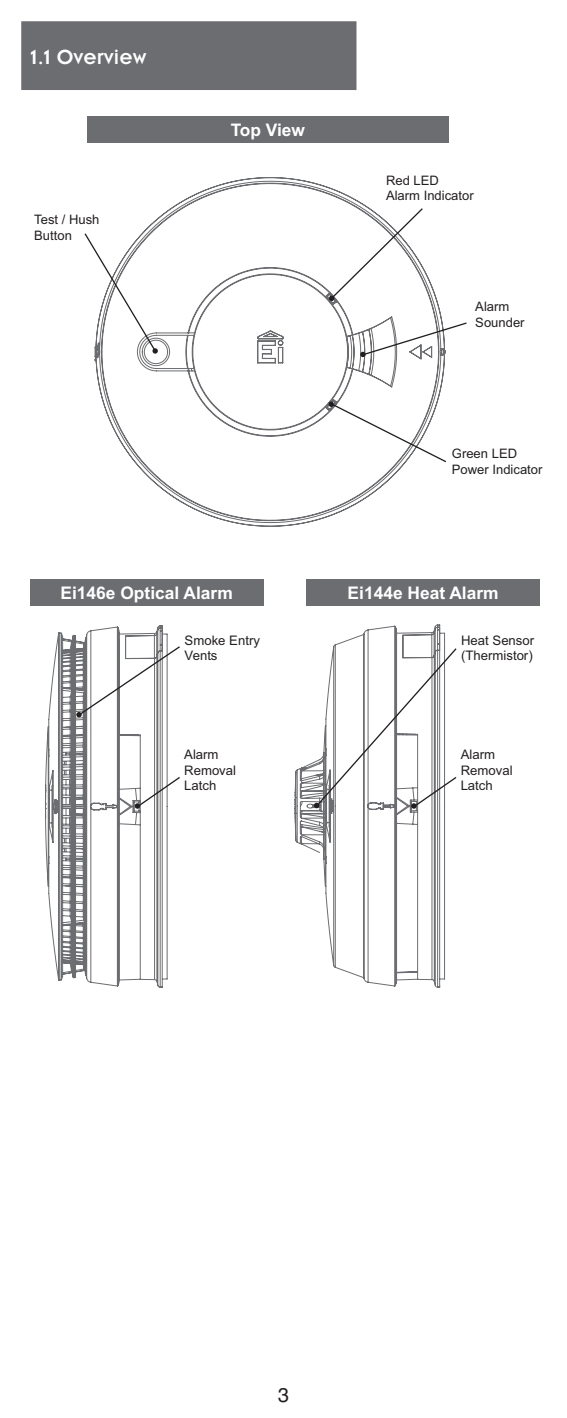
<style>
.page{position:relative;width:567px;height:1418px;background:#fff}
.page>*{position:absolute;margin:0;border:0;box-sizing:border-box;transform-origin:0 0}
.t1{font:22.5px "Insignia LT Std";color:#fff}
.t2{font:20px "Helvetica";color:#231f20}
.t3{font:700 17.5px "Arial";color:#fff}
.t4{font:700 17.25px "Arial";color:#fff}
.t5{font:13.25px/15.8px "Arial";color:#231f20}
.t6{font:13px/15.8px "Arial";color:#231f20}
</style>
<div class="page">
<div style="left:21px;top:21px;width:335px;height:69px;background:#6c6d70"></div>
<svg style="left:94px;top:177px;width:351px;height:350px"></svg>
<div style="left:88px;top:116px;width:361px;height:27px;background:#6c6d70"></div>
<svg style="left:84px;top:232px;width:74px;height:121px"></svg>
<svg style="left:329px;top:207px;width:95px;height:94px"></svg>
<svg style="left:329px;top:401px;width:117px;height:62px"></svg>
<svg style="left:360px;top:321px;width:107px;height:36px"></svg>
<svg style="left:45px;top:624px;width:400px;height:363px"></svg>
<div style="left:30px;top:579px;width:233px;height:26px;background:#6c6d70"></div>
<svg style="left:135px;top:775px;width:46px;height:33px"></svg>
<svg style="left:76px;top:645px;width:105px;height:72px"></svg>
<div style="left:307px;top:579px;width:233px;height:26px;background:#6c6d70"></div>
<svg style="left:314px;top:647px;width:143px;height:161px"></svg>
<p class="t1" style="left:31px;top:45px;width:117px">1.1 Overview</p>
<p class="t6" style="left:34px;top:212px;width:67px">Test / Hush<br>Button</p>
<p class="t4" style="left:231px;top:118px;width:76px">Top View</p>
<p class="t6" style="left:386px;top:172px;width:89px">Red LED<br>Alarm Indicator</p>
<p class="t6" style="left:475px;top:298px;width:51px">Alarm<br>Sounder</p>
<p class="t3" style="left:61px;top:581px;width:174px">Ei146e Optical Alarm</p>
<p class="t5" style="left:185px;top:632px;width:77px">Smoke Entry<br>Vents</p>
<p class="t5" style="left:184px;top:746px;width:53px">Alarm<br>Removal<br>Latch</p>
<p class="t6" style="left:452px;top:445px;width:92px">Green LED<br>Power Indicator</p>
<p class="t3" style="left:348px;top:581px;width:153px">Ei144e Heat Alarm</p>
<p class="t5" style="left:461px;top:632px;width:75px">Heat Sensor (Thermistor)</p>
<p class="t5" style="left:461px;top:746px;width:53px">Alarm<br>Removal<br>Latch</p>
<h2 class="t2" style="left:278px;top:1383px;width:13px">3</h2>
</div>
